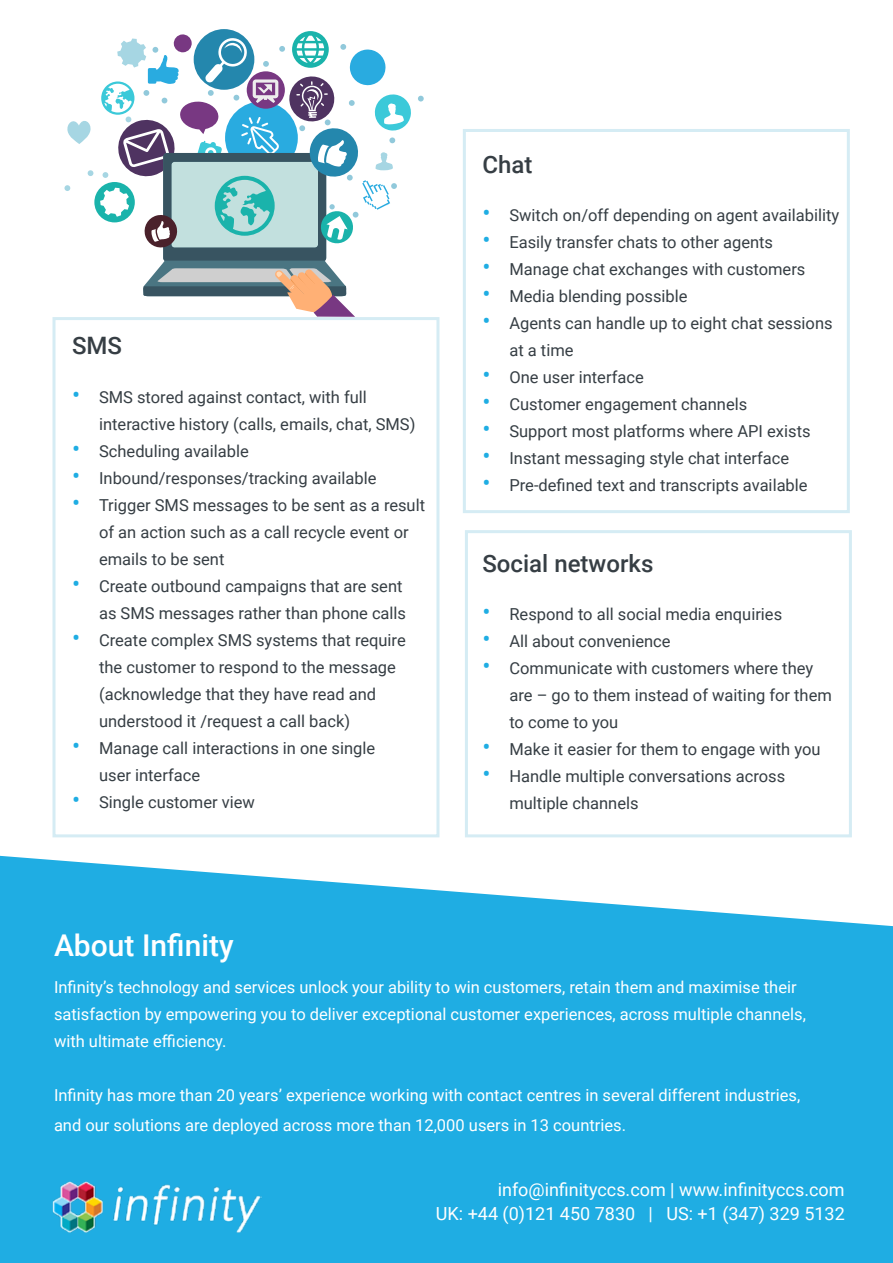
<style>
.page{position:relative;width:893px;height:1263px;background:#fff}
.page>*{position:absolute;margin:0;border:0;box-sizing:border-box;transform-origin:0 0}
.t1{font:500 30px "Roboto";color:#fff}
.t2{font:500 24px "Roboto";color:#363e44}
.t3{font:18px/24px "Roboto";color:#fff;text-align:right}
.t4{font:16.5px/27px "Roboto";color:#363e44}
.t5{font:16.5px/27px "Roboto";color:#fff}
.s1{font-size:24px;color:#1fade3}
</style>
<div class="page">
<div style="left:52px;top:317px;width:387px;height:520px;border:3px solid #d5ecf4"></div>
<svg style="left:0;top:856px;width:893px;height:407px;background:#32b4e5"></svg>
<img style="left:52px;top:1180px;width:209px;height:54px">
<div style="left:463px;top:129px;width:387px;height:384px;border:3px solid #d5ecf4"></div>
<div style="left:465px;top:530px;width:387px;height:307px;border:3px solid #d5ecf4"></div>
<svg style="left:94px;top:182px;width:41px;height:40px"></svg>
<svg style="left:67px;top:121px;width:24px;height:23px"></svg>
<svg style="left:88px;top:170px;width:5px;height:6px"></svg>
<svg style="left:64px;top:185px;width:6px;height:6px"></svg>
<svg style="left:418px;top:96px;width:6px;height:6px"></svg>
<svg style="left:100px;top:31px;width:311px;height:286px"></svg>
<h2 class="t2" style="left:72px;top:329px;width:51px">SMS</h2>
<p class="t4" style="left:99px;top:383px;width:318px;text-indent:-27px"><span class="s1">•</span> SMS stored against contact, with full interactive history (calls, emails, chat, SMS)</p>
<p class="t4" style="left:72px;top:437px;width:178px"><span class="s1">•</span> Scheduling available</p>
<p class="t4" style="left:72px;top:464px;width:306px"><span class="s1">•</span> Inbound/responses/tracking available</p>
<p class="t4" style="left:99px;top:491px;width:328px;text-indent:-27px"><span class="s1">•</span> Trigger SMS messages to be sent as a result of an action such as a call recycle event or emails to be sent</p>
<p class="t4" style="left:72px;top:572px;width:336px;text-align:right"><span class="s1">•</span> Create outbound campaigns that are sent as SMS messages rather than phone calls</p>
<p class="t4" style="left:99px;top:626px;width:308px;text-indent:-27px"><span class="s1">•</span> Create complex SMS systems that require the customer to respond to the message (acknowledge that they have read and understood it /request a call back)</p>
<p class="t4" style="left:99px;top:734px;width:278px;text-indent:-27px"><span class="s1">•</span> Manage call interactions in one single user interface</p>
<p class="t4" style="left:72px;top:788px;width:184px"><span class="s1">•</span> Single customer view</p>
<h2 class="t2" style="left:482px;top:147px;width:51px">Chat</h2>
<p class="t4" style="left:482px;top:201px;width:358px"><span class="s1">•</span> Switch on/off depending on agent availability</p>
<p class="t4" style="left:482px;top:228px;width:292px"><span class="s1">•</span> Easily transfer chats to other agents</p>
<p class="t4" style="left:482px;top:255px;width:325px"><span class="s1">•</span> Manage chat exchanges with customers</p>
<p class="t4" style="left:482px;top:282px;width:207px"><span class="s1">•</span> Media blending possible</p>
<p class="t4" style="left:509px;top:309px;width:325px;text-indent:-27px"><span class="s1">•</span> Agents can handle up to eight chat sessions at a time</p>
<p class="t4" style="left:482px;top:363px;width:163px"><span class="s1">•</span> One user interface</p>
<p class="t4" style="left:482px;top:390px;width:266px"><span class="s1">•</span> Customer engagement channels</p>
<p class="t4" style="left:482px;top:417px;width:330px"><span class="s1">•</span> Support most platforms where API exists</p>
<p class="t4" style="left:482px;top:444px;width:308px"><span class="s1">•</span> Instant messaging style chat interface</p>
<p class="t4" style="left:482px;top:471px;width:327px"><span class="s1">•</span> Pre-defined text and transcripts available</p>
<h2 class="t2" style="left:482px;top:547px;width:172px">Social networks</h2>
<p class="t4" style="left:482px;top:600px;width:301px"><span class="s1">•</span> Respond to all social media enquiries</p>
<p class="t4" style="left:482px;top:627px;width:190px"><span class="s1">•</span> All about convenience</p>
<p class="t4" style="left:509px;top:654px;width:324px;text-indent:-27px"><span class="s1">•</span> Communicate with customers where they are – go to them instead of waiting for them to come to you</p>
<p class="t4" style="left:482px;top:735px;width:340px"><span class="s1">•</span> Make it easier for them to engage with you</p>
<p class="t4" style="left:509px;top:762px;width:277px;text-indent:-27px"><span class="s1">•</span> Handle multiple conversations across multiple channels</p>
<h1 class="t1" style="left:54px;top:924px;width:181px">About Infinity</h1>
<p class="t5" style="left:54px;top:973px;width:753px">Infinity’s technology and services unlock your ability to win customers, retain them and maximise their satisfaction by empowering you to deliver exceptional customer experiences, across multiple channels, with ultimate efficiency.</p>
<p class="t5" style="left:54px;top:1080px;width:748px;line-height:30px">Infinity has more than 20 years’ experience working with contact centres in several different industries, and our solutions are deployed across more than 12,000 users in 13 countries.</p>
<p class="t3" style="left:436px;top:1177px;width:410px">info@infinityccs.com | www.infinityccs.com<br>UK: +44 (0)121 450 7830 | US: +1 (347) 329 5132</p>
</div>
